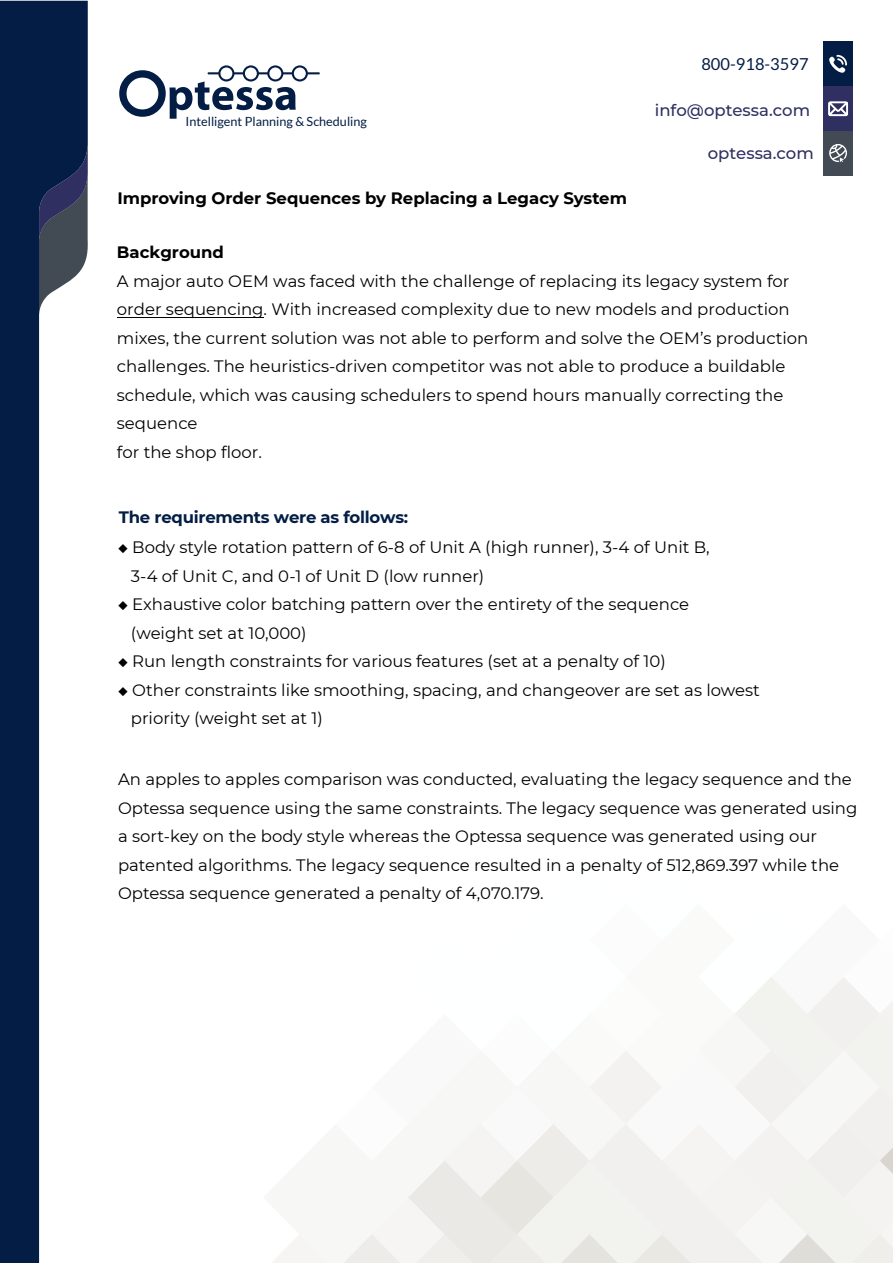
<style>
.page{position:relative;width:893px;height:1263px;background:#fff}
.page>*{position:absolute;margin:0;border:0;box-sizing:border-box;transform-origin:0 0}
.t1{font:16.5px/28.5px "Montserrat";color:#000}
.t2{font:700 16.5px "Montserrat";color:#000}
.t3{font:700 16.5px "Montserrat";letter-spacing:-.015em;color:#031d44}
.t4{font:500 16.5px "Montserrat";color:#2f3061}
.t5{font:16.5px "Lato";color:#031d44}
.t6{font:12.6px "Lato";color:#031d44}
</style>
<div class="page">
<svg style="left:272px;top:977px;width:621px;height:286px"></svg>
<svg style="left:0;top:1px;width:88px;height:1262px;fill:#031d44"></svg>
<svg style="left:119px;top:65px;width:201px;height:54px"></svg>
<div style="left:823px;top:42px;width:30px;height:44px;background:#031d44"></div>
<div style="left:823px;top:86px;width:30px;height:45px;background:#2f3061"></div>
<div style="left:823px;top:131px;width:30px;height:44px;background:#424b54"></div>
<svg style="left:829px;top:55px;width:18px;height:18px"></svg>
<svg style="left:829px;top:144px;width:18px;height:18px"></svg>
<svg style="left:828px;top:101px;width:20px;height:15px"></svg>
<hr style="left:117px;top:317px;width:147px;height:1px;background:#000">
<p class="t6" style="left:186px;top:114px;width:183px">Intelligent Planning &amp; Scheduling</p>
<p class="t5" style="left:701px;top:55px;width:109px">800-918-3597</p>
<p class="t4" style="left:655px;top:98px;width:157px">info@optessa.com</p>
<p class="t4" style="left:708px;top:142px;width:108px">optessa.com</p>
<p class="t2" style="left:117px;top:186px;width:511px">Improving Order Sequences by Replacing a Legacy System</p>
<p class="t2" style="left:117px;top:240px;width:109px">Background</p>
<p class="t1" style="left:117px;top:266px;width:693px">A major auto OEM was faced with the challenge of replacing its legacy system for order sequencing. With increased complexity due to new models and production mixes, the current solution was not able to perform and solve the OEM’s production challenges. The heuristics-driven competitor was not able to produce a buildable schedule, which was causing schedulers to spend hours manually correcting the sequence<br>for the shop floor.</p>
<p class="t3" style="left:119px;top:505px;width:291px">The requirements were as follows:</p>
<p class="t1" style="left:131px;top:533px;width:580px;text-indent:-13px">◆ Body style rotation pattern of 6-8 of Unit A (high runner), 3-4 of Unit B,<br>3-4 of Unit C, and 0-1 of Unit D (low runner)</p>
<p class="t1" style="left:131px;top:590px;width:560px;text-indent:-13px">◆ Exhaustive color batching pattern over the entirety of the sequence (weight set at 10,000)</p>
<p class="t1" style="left:118px;top:647px;width:549px">◆ Run length constraints for various features (set at a penalty of 10)</p>
<p class="t1" style="left:131px;top:675px;width:630px;text-indent:-13px">◆ Other constraints like smoothing, spacing, and changeover are set as lowest priority (weight set at 1)</p>
<p class="t1" style="left:118px;top:764px;width:741px">An apples to apples comparison was conducted, evaluating the legacy sequence and the Optessa sequence using the same constraints. The legacy sequence was generated using a sort-key on the body style whereas the Optessa sequence was generated using our patented algorithms. The legacy sequence resulted in a penalty of 512,869.397 while the Optessa sequence generated a penalty of 4,070.179.</p>
</div>
